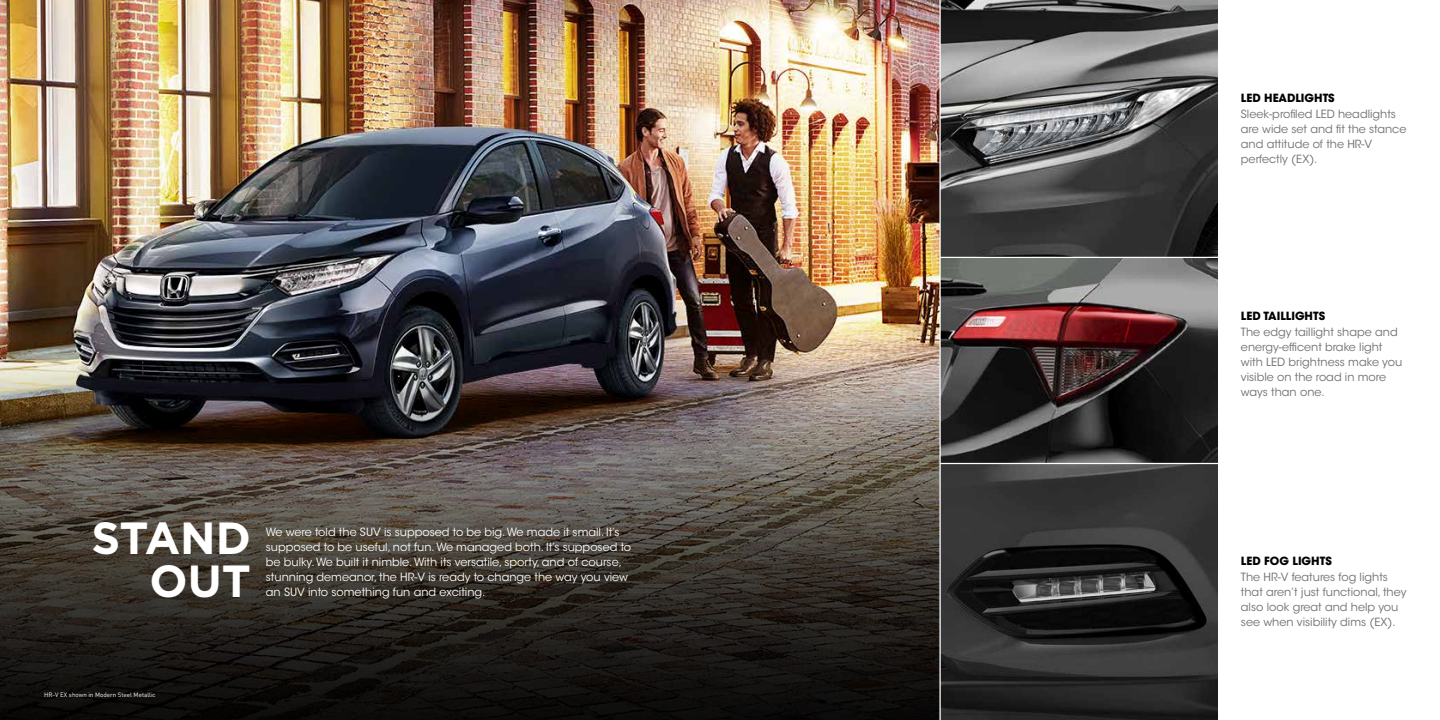
<style>
.page{position:relative;width:1440px;height:720px;background:#fff}
.page>*{position:absolute;margin:0;border:0;box-sizing:border-box;transform-origin:0 0}
.t1{font:700 45px/42.5px "Gotham";color:#fff;text-align:right}
.t2{font:11.25px/15px "ITC Avant Garde Std";color:#6d6e71}
.t3{font:11.25px/15px "ITC Avant Garde Std";color:#fff}
.t4{font:700 11.25px "ITC Avant Garde Std";color:#000}
.t5{font:6.25px "DIN";color:#fff}
</style>
<div class="page">
<img style="left:0;top:0;width:939px;height:159px">
<img style="left:941px;top:258px;width:276px;height:205px">
<img style="left:941px;top:464px;width:276px;height:256px">
<img style="left:941px;top:0;width:276px;height:257px">
<img style="left:0;top:159px;width:939px;height:561px">
<h1 class="t1" style="left:92px;top:516px;width:161px">STAND<br>OUT</h1>
<p class="t3" style="left:266px;top:525px;width:367px">We were told the SUV is supposed to be big. We made it small. It’s supposed to be useful, not fun. We managed both. It’s supposed to be bulky. We built it nimble. With its versatile, sporty, and of course, stunning demeanor, the HR-V is ready to change the way you view an SUV into something fun and exciting.</p>
<p class="t5" style="left:44px;top:691px;width:113px">HR-V EX shown in Modern Steel Metallic</p>
<p class="t4" style="left:1241px;top:90px;width:95px">LED HEADLIGHTS</p>
<p class="t2" style="left:1241px;top:106px;width:167px">Sleek-profiled LED headlights are wide set and fit the stance and attitude of the HR-V perfectly (EX).</p>
<p class="t4" style="left:1241px;top:308px;width:86px">LED TAILLIGHTS</p>
<p class="t2" style="left:1241px;top:325px;width:163px">The edgy taillight shape and energy-efficent brake light with LED brightness make you visible on the road in more ways than one.</p>
<p class="t4" style="left:1241px;top:553px;width:92px">LED FOG LIGHTS</p>
<p class="t2" style="left:1241px;top:569px;width:167px">The HR-V features fog lights that aren’t just functional, they also look great and help you see when visibility dims (EX).</p>
</div>
